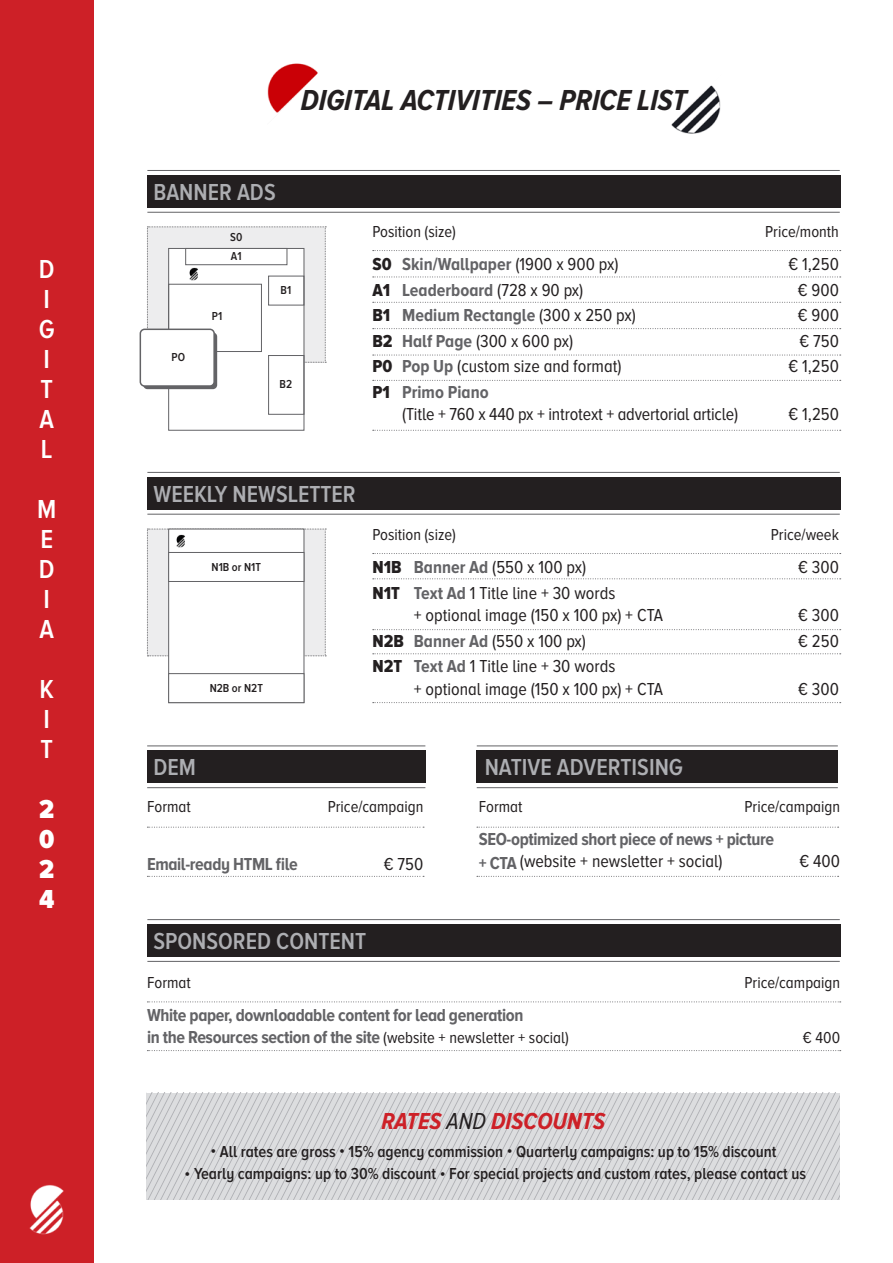
<style>
.page{position:relative;width:893px;height:1263px;background:#fff}
.page>*{position:absolute;margin:0;border:0;box-sizing:border-box;transform-origin:0 0}
.t1{font:italic 700 30px "Proxima Nova A Cond";color:#231f20}
.t2{font:600 27px/30px "Proxima Nova A Cond";color:#fff}
.t3{font:900 27px/30px "Proxima Nova A Cond";color:#fff;text-align:justify}
.t4{font:600 24px "Proxima Nova A Cond";color:#adaeb2}
.t5{font:italic 700 24px "Proxima Nova A Cond";color:#cd2027}
.t6{font:18px "Proxima Nova A Cond";color:#231f20}
.t7{font:700 18px "Proxima Nova A Cond";letter-spacing:-.02em;color:#636366}
.t8{font:700 18px "Proxima Nova A Cond";color:#636366}
.t9{font:600 16.5px "Proxima Nova A Cond";color:#231f20}
.t10{font:16.5px "Proxima Nova A Cond";color:#231f20}
.t11{font:600 12px "Proxima Nova A Cond";color:#231f20}
.s1{font-family:"Proxima Nova A Cond Extrabld";font-weight:400;color:#231f20}
.s2{font-weight:400;color:#231f20}
.s3{font-family:"Proxima Nova A Cond Extrabld"}
.s4{font-weight:700;color:#636366}
.s5{font-weight:400;font-size:16.5px;color:#231f20}
</style>
<div class="page">
<div style="left:0;top:0;width:94px;height:1263px;background:#cd2027"></div>
<svg style="left:147px;top:1093px;width:693px;height:106px;background:#d4d5d8"></svg>
<img style="left:29px;top:1185px;width:35px;height:49px">
<div style="left:168px;top:248px;width:136px;height:183px;background:#fff;border:1px solid #636366"></div>
<div style="left:268px;top:355px;width:36px;height:60px;border:1px solid #636366"></div>
<div style="left:143px;top:332px;width:74px;height:57px;background:#636366;border-radius:4px"></div>
<div style="left:140px;top:329px;width:74px;height:57px;background:#fff;border-radius:4px"></div>
<div style="left:140px;top:329px;width:75px;height:58px;border:2px solid #636366;border-radius:4px"></div>
<hr style="left:147px;top:212px;width:693px;height:1px;background:#636366">
<hr style="left:147px;top:170px;width:693px;height:1px;background:#636366">
<div style="left:147px;top:175px;width:693px;height:33px;background:#231f20"></div>
<hr style="left:147px;top:787px;width:278px;height:1px;background:#636366">
<hr style="left:147px;top:745px;width:278px;height:1px;background:#636366">
<div style="left:147px;top:750px;width:279px;height:33px;background:#231f20"></div>
<hr style="left:147px;top:961px;width:693px;height:1px;background:#636366">
<hr style="left:147px;top:919px;width:693px;height:1px;background:#636366">
<div style="left:147px;top:924px;width:693px;height:33px;background:#231f20"></div>
<hr style="left:477px;top:787px;width:361px;height:1px;background:#636366">
<hr style="left:477px;top:745px;width:361px;height:1px;background:#636366">
<div style="left:477px;top:750px;width:361px;height:33px;background:#231f20"></div>
<hr style="left:147px;top:514px;width:693px;height:1px;background:#636366">
<hr style="left:147px;top:472px;width:693px;height:1px;background:#636366">
<div style="left:147px;top:477px;width:693px;height:32px;background:#231f20"></div>
<div style="left:168px;top:529px;width:136px;height:174px;background:#fff;border:1px solid #636366"></div>
<div style="left:168px;top:673px;width:136px;height:30px;background:#fff;border:1px solid #636366"></div>
<svg style="left:147px;top:529px;width:179px;height:127px"></svg>
<svg style="left:147px;top:226px;width:179px;height:137px"></svg>
<img style="left:267px;top:63px;width:51px;height:50px">
<img style="left:671px;top:85px;width:50px;height:49px">
<svg style="left:147px;top:827px;width:277px;height:1px"></svg>
<svg style="left:147px;top:876px;width:277px;height:1px"></svg>
<svg style="left:147px;top:1001px;width:694px;height:1px"></svg>
<svg style="left:147px;top:1050px;width:694px;height:1px"></svg>
<svg style="left:477px;top:827px;width:362px;height:1px"></svg>
<svg style="left:477px;top:876px;width:362px;height:1px"></svg>
<svg style="left:373px;top:250px;width:468px;height:1px"></svg>
<svg style="left:373px;top:430px;width:468px;height:1px"></svg>
<svg style="left:373px;top:277px;width:468px;height:1px"></svg>
<svg style="left:373px;top:380px;width:468px;height:1px"></svg>
<svg style="left:373px;top:355px;width:468px;height:1px"></svg>
<svg style="left:373px;top:328px;width:468px;height:1px"></svg>
<svg style="left:373px;top:302px;width:468px;height:1px"></svg>
<svg style="left:373px;top:553px;width:468px;height:1px"></svg>
<svg style="left:373px;top:578px;width:468px;height:1px"></svg>
<svg style="left:373px;top:702px;width:468px;height:1px"></svg>
<svg style="left:373px;top:629px;width:468px;height:1px"></svg>
<svg style="left:373px;top:653px;width:468px;height:1px"></svg>
<h2 class="t2" style="left:39px;top:254px;width:17px">D<br>I<br>G<br>I<br>T<br>A<br>L</h2>
<h2 class="t2" style="left:37px;top:494px;width:21px">M<br>E<br>D<br>I<br>A</h2>
<h2 class="t2" style="left:40px;top:674px;width:16px">K<br>I<br>T</h2>
<h2 class="t3" style="left:39px;top:794px;width:17px">2<br>0<br>2<br>4</h2>
<p class="t1" style="left:301px;top:84px;width:387px">DIGITAL ACTIVITIES – PRICE LIST</p>
<p class="t4" style="left:153px;top:178px;width:124px">BANNER ADS</p>
<p class="t11" style="left:172px;top:350px;width:15px">PO</p>
<p class="t11" style="left:230px;top:230px;width:14px">S0</p>
<p class="t11" style="left:231px;top:250px;width:12px">A1</p>
<p class="t11" style="left:212px;top:309px;width:12px">P1</p>
<p class="t11" style="left:281px;top:284px;width:12px">B1</p>
<p class="t11" style="left:280px;top:377px;width:14px">B2</p>
<p class="t10" style="left:372px;top:223px;width:85px">Position (size)</p>
<p class="t10" style="left:765px;top:223px;width:75px">Price/month</p>
<p class="t8" style="left:372px;top:254px;width:248px"><span class="s1">S0</span> Skin/Wallpaper <span class="s2">(1900 x 900 px)</span></p>
<p class="t6" style="left:788px;top:255px;width:52px">€ 1,250</p>
<p class="t8" style="left:372px;top:280px;width:212px"><span class="s1">A1</span> Leaderboard <span class="s2">(728 x 90 px)</span></p>
<p class="t6" style="left:798px;top:280px;width:43px">€ 900</p>
<p class="t8" style="left:372px;top:305px;width:265px"><span class="s1">B1</span> Medium Rectangle <span class="s2">(300 x 250 px)</span></p>
<p class="t6" style="left:798px;top:306px;width:43px">€ 900</p>
<p class="t6" style="left:372px;top:331px;width:202px"><span class="s3">B2</span> <span class="s4">Half Page</span> (300 x 600 px)</p>
<p class="t6" style="left:799px;top:331px;width:41px">€ 750</p>
<p class="t6" style="left:372px;top:357px;width:251px"><span class="s3">P0</span> <span class="s4">Pop Up</span> (custom size and format)</p>
<p class="t6" style="left:788px;top:357px;width:52px">€ 1,250</p>
<p class="t8" style="left:372px;top:382px;width:118px"><span class="s1">P1</span> Primo Piano</p>
<p class="t6" style="left:402px;top:405px;width:338px">(Title + 760 x 440 px + introtext + advertorial article)</p>
<p class="t6" style="left:788px;top:405px;width:52px">€ 1,250</p>
<p class="t4" style="left:153px;top:480px;width:204px">WEEKLY NEWSLETTER</p>
<p class="t11" style="left:212px;top:561px;width:51px">N1B or N1T</p>
<p class="t11" style="left:210px;top:682px;width:55px">N2B or N2T</p>
<p class="t10" style="left:372px;top:526px;width:85px">Position (size)</p>
<p class="t10" style="left:771px;top:526px;width:70px">Price/week</p>
<p class="t6" style="left:372px;top:557px;width:215px"><span class="s3">N1B</span> <span class="s4">Banner Ad</span> (550 x 100 px)</p>
<p class="t6" style="left:798px;top:557px;width:42px">€ 300</p>
<p class="t6" style="left:372px;top:583px;width:245px"><span class="s3">N1T</span> <span class="s4">Text Ad</span> 1 Title line + 30 words</p>
<p class="t6" style="left:414px;top:605px;width:251px">+ optional image (150 x 100 px) + CTA</p>
<p class="t6" style="left:798px;top:605px;width:42px">€ 300</p>
<p class="t6" style="left:372px;top:631px;width:215px"><span class="s3">N2B</span> <span class="s4">Banner Ad</span> (550 x 100 px)</p>
<p class="t6" style="left:798px;top:631px;width:42px">€ 250</p>
<p class="t6" style="left:372px;top:656px;width:245px"><span class="s3">N2T</span> <span class="s4">Text Ad</span> 1 Title line + 30 words</p>
<p class="t6" style="left:414px;top:679px;width:251px">+ optional image (150 x 100 px) + CTA</p>
<p class="t6" style="left:798px;top:679px;width:42px">€ 300</p>
<p class="t4" style="left:153px;top:754px;width:44px">DEM</p>
<p class="t4" style="left:485px;top:754px;width:200px">NATIVE ADVERTISING</p>
<p class="t10" style="left:147px;top:797px;width:45px">Format</p>
<p class="t10" style="left:328px;top:797px;width:97px">Price/campaign</p>
<p class="t7" style="left:147px;top:854px;width:152px">Email-ready HTML file</p>
<p class="t6" style="left:384px;top:854px;width:41px">€ 750</p>
<p class="t4" style="left:153px;top:928px;width:214px">SPONSORED CONTENT</p>
<p class="t10" style="left:479px;top:797px;width:45px">Format</p>
<p class="t10" style="left:744px;top:797px;width:97px">Price/campaign</p>
<p class="t7" style="left:479px;top:829px;width:297px">SEO-optimized short piece of news + picture</p>
<p class="t6" style="left:479px;top:852px;width:245px"><span class="s4">+ CTA</span> (website + newsletter + social)</p>
<p class="t6" style="left:799px;top:852px;width:42px">€ 400</p>
<p class="t10" style="left:147px;top:973px;width:45px">Format</p>
<p class="t10" style="left:744px;top:973px;width:97px">Price/campaign</p>
<p class="t7" style="left:147px;top:1004px;width:378px">White paper, downloadable content for lead generation</p>
<p class="t7" style="left:147px;top:1027px;width:423px">in the Resources section of the site <span class="s5">(website + newsletter + social)</span></p>
<p class="t10" style="left:803px;top:1028px;width:39px">€ 400</p>
<p class="t5" style="left:381px;top:1108px;width:225px">RATES <span class="s2">AND</span> DISCOUNTS</p>
<p class="t9" style="left:211px;top:1142px;width:567px">• All rates are gross • 15% agency commission • Quarterly campaigns: up to 15% discount</p>
<p class="t9" style="left:185px;top:1165px;width:623px">• Yearly campaigns: up to 30% discount • For special projects and custom rates, please contact us</p>
</div>
